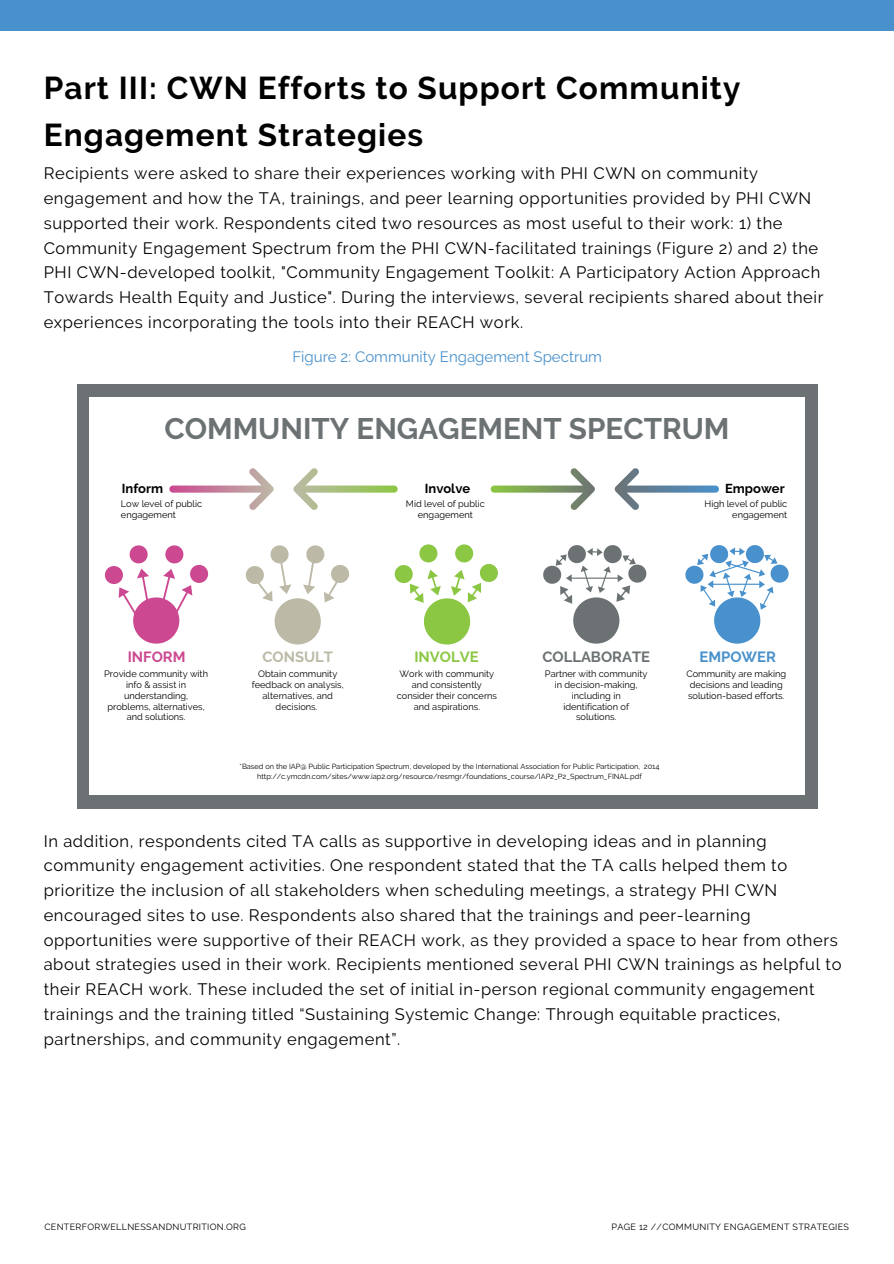
<style>
.page{position:relative;width:894px;height:1264px;background:#fff}
.page>*{position:absolute;margin:0;border:0;box-sizing:border-box;transform-origin:0 0}
.t1{font:700 31.5px/47.2px "Raleway";letter-spacing:.035em;color:#000}
.t2{font:700 29.55px "Raleway";color:#6c7274}
.t3{font:16.5px/24.8px "Raleway";letter-spacing:.035em;color:#000}
.t4{font:15px "Raleway";color:#4991cc}
.t5{font:700 14.85px "Raleway";color:#6c7274}
.t6{font:700 14.85px "Raleway";color:#bcbaa6}
.t7{font:700 14.85px "Raleway";color:#8bc742}
.t8{font:700 14.85px "Raleway";color:#4991cc}
.t9{font:700 14.85px "Raleway";color:#cc4991}
.t10{font:700 12.9px "Raleway";color:#000}
.t11{font:9.3px/10.8px "Raleway";color:#000;text-align:center}
.t12{font:9px "Raleway";letter-spacing:.035em;color:#000}
.t13{font:7.35px/10.2px "Raleway";color:#000;text-align:center}
</style>
<div class="page">
<div style="left:0;top:0;width:893px;height:31px;background:#4991cc"></div>
<div style="left:77px;top:384px;width:740px;height:424px;background:#6c7274"></div>
<div style="left:89px;top:397px;width:715px;height:397px;background:#fff"></div>
<svg style="left:169px;top:468px;width:104px;height:42px"></svg>
<svg style="left:293px;top:468px;width:104px;height:42px"></svg>
<svg style="left:490px;top:468px;width:104px;height:42px"></svg>
<svg style="left:614px;top:468px;width:104px;height:42px"></svg>
<svg style="left:105px;top:545px;width:103px;height:98px"></svg>
<svg style="left:246px;top:545px;width:103px;height:99px"></svg>
<svg style="left:394px;top:544px;width:103px;height:100px"></svg>
<svg style="left:543px;top:545px;width:103px;height:98px"></svg>
<svg style="left:685px;top:545px;width:103px;height:98px"></svg>
<p class="t1" style="left:44px;top:64px;width:698px">Part III: CWN Efforts to Support Community<br>Engagement Strategies</p>
<p class="t3" style="left:44px;top:161px;width:781px">Recipients were asked to share their experiences working with PHI CWN on community engagement and how the TA, trainings, and peer learning opportunities provided by PHI CWN supported their work. Respondents cited two resources as most useful to their work: 1) the Community Engagement Spectrum from the PHI CWN-facilitated trainings (Figure 2) and 2) the PHI CWN-developed toolkit, "Community Engagement Toolkit: A Participatory Action Approach Towards Health Equity and Justice". During the interviews, several recipients shared about their experiences incorporating the tools into their REACH work.</p>
<p class="t4" style="left:292px;top:347px;width:311px">Figure 2: Community Engagement Spectrum</p>
<p class="t2" style="left:164px;top:411px;width:566px">COMMUNITY ENGAGEMENT SPECTRUM</p>
<p class="t10" style="left:122px;top:481px;width:43px">Inform</p>
<p class="t10" style="left:424px;top:481px;width:47px">Involve</p>
<p class="t10" style="left:725px;top:481px;width:61px">Empower</p>
<p class="t11" style="left:121px;top:498px;width:83px;text-align:left">Low level of public engagement</p>
<p class="t11" style="left:704px;top:498px;width:84px;text-align:right">High level of public engagement</p>
<p class="t11" style="left:406px;top:498px;width:80px">Mid level of public engagement</p>
<p class="t9" style="left:128px;top:648px;width:59px">INFORM</p>
<p class="t6" style="left:262px;top:648px;width:72px">CONSULT</p>
<p class="t7" style="left:414px;top:648px;width:66px">INVOLVE</p>
<p class="t5" style="left:542px;top:648px;width:109px">COLLABORATE</p>
<p class="t8" style="left:699px;top:648px;width:78px">EMPOWER</p>
<p class="t11" style="left:104px;top:668px;width:105px">Provide community with info &amp; assist in understanding, problems, alternatives, and solutions.</p>
<p class="t11" style="left:252px;top:668px;width:93px">Obtain community feedback on analysis, alternatives, and decisions.</p>
<p class="t11" style="left:396px;top:668px;width:102px">Work with community and consistently consider their concerns and aspirations.</p>
<p class="t11" style="left:545px;top:668px;width:104px">Partner with community in decision-making, including in identification of solutions.</p>
<p class="t11" style="left:686px;top:668px;width:101px;text-align:left">Community are making decisions and leading solution-based efforts.</p>
<p class="t13" style="left:239px;top:761px;width:421px">*Based on the IAP@ Public Participation Spectrum, developed by the International Association for Public Participation, 2014 http://c.ymcdn.com/sites/www.iap2.org/resource/resmgr/foundations_course/IAP2_P2_Spectrum_FINAL.pdf</p>
<p class="t3" style="left:44px;top:828px;width:799px">In addition, respondents cited TA calls as supportive in developing ideas and in planning community engagement activities. One respondent stated that the TA calls helped them to prioritize the inclusion of all stakeholders when scheduling meetings, a strategy PHI CWN encouraged sites to use. Respondents also shared that the trainings and peer-learning opportunities were supportive of their REACH work, as they provided a space to hear from others about strategies used in their work. Recipients mentioned several PHI CWN trainings as helpful to their REACH work. These included the set of initial in-person regional community engagement trainings and the training titled “Sustaining Systemic Change: Through equitable practices, partnerships, and community engagement”.</p>
<p class="t12" style="left:44px;top:1221px;width:203px">CENTERFORWELLNESSANDNUTRITION.ORG</p>
<p class="t12" style="left:611px;top:1221px;width:239px">PAGE 12 //COMMUNITY ENGAGEMENT STRATEGIES</p>
</div>
